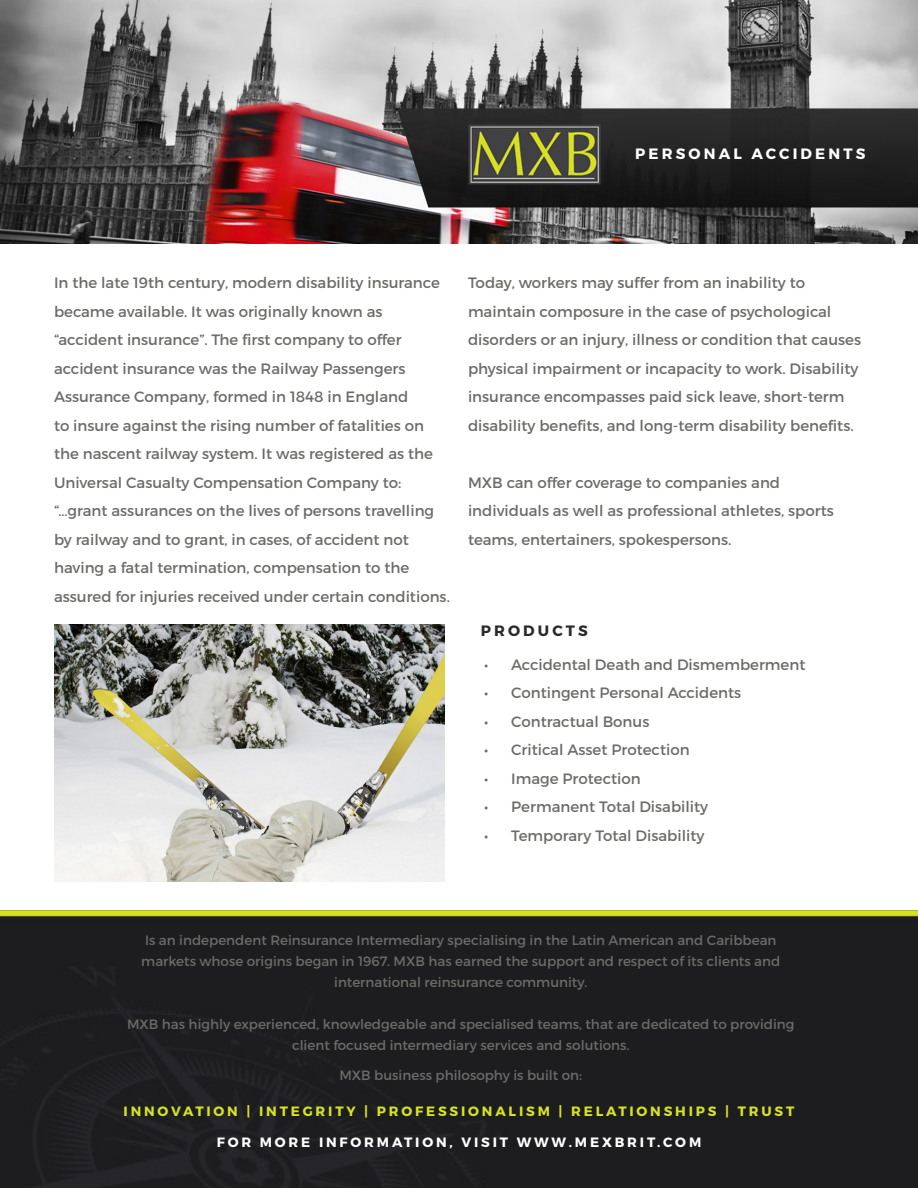
<style>
.page{position:relative;width:918px;height:1188px;background:#fff}
.page>*{position:absolute;margin:0;border:0;box-sizing:border-box;transform-origin:0 0}
.Paragraph_Style_5{font:15px/28.5px "Montserrat";color:#6b6b68}
.Paragraph_Style_9{font:700 15px "Montserrat";letter-spacing:.21em;color:#fff}
.header_3{font:700 15px "Montserrat";letter-spacing:.21em;color:#2a2a2a}
.Paragraph_Style_5-2{font:13.5px/21px "Montserrat";color:#6b6b68;text-align:center}
.header_3-2{font:700 13.5px "Montserrat";letter-spacing:.21em;color:#d4e324}
.header_3-3{font:700 13.5px "Montserrat";letter-spacing:.21em;color:#fff}
</style>
<div class="page">
<img style="left:0;top:0;width:918px;height:243px">
<div style="left:0;top:911px;width:918px;height:277px;background:#1d1d1f"></div>
<img style="left:54px;top:625px;width:391px;height:257px">
<p class="Paragraph_Style_9" style="left:635px;top:145px;width:232px">PERSONAL ACCIDENTS</p>
<p class="Paragraph_Style_5" style="left:54px;top:268px;width:387px">In the late 19th century, modern disability insurance became available. It was originally known as “accident insurance”. The first company to offer accident insurance was the Railway Passengers Assurance Company, formed in 1848 in England<br>to insure against the rising number of fatalities on the nascent railway system. It was registered as the Universal Casualty Compensation Company to:</p>
<p class="Paragraph_Style_5" style="left:54px;top:496px;width:397px">“…grant assurances on the lives of persons travelling by railway and to grant, in cases, of accident not having a fatal termination, compensation to the assured for injuries received under certain conditions.</p>
<p class="Paragraph_Style_5" style="left:468px;top:268px;width:395px">Today, workers may suffer from an inability to maintain composure in the case of psychological disorders or an injury, illness or condition that causes physical impairment or incapacity to work. Disability insurance encompasses paid sick leave, short-term disability benefits, and long-term disability benefits.</p>
<p class="Paragraph_Style_5" style="left:468px;top:468px;width:367px">MXB can offer coverage to companies and individuals as well as professional athletes, sports teams, entertainers, spokespersons.</p>
<p class="header_3" style="left:481px;top:621px;width:109px">PRODUCTS</p>
<p class="Paragraph_Style_5" style="left:484px;top:650px;width:323px">• Accidental Death and Dismemberment</p>
<p class="Paragraph_Style_5" style="left:484px;top:679px;width:259px">• Contingent Personal Accidents</p>
<p class="Paragraph_Style_5" style="left:484px;top:707px;width:167px">• Contractual Bonus</p>
<p class="Paragraph_Style_5" style="left:484px;top:736px;width:207px">• Critical Asset Protection</p>
<p class="Paragraph_Style_5" style="left:484px;top:764px;width:158px">• Image Protection</p>
<p class="Paragraph_Style_5" style="left:484px;top:793px;width:226px">• Permanent Total Disability</p>
<p class="Paragraph_Style_5" style="left:484px;top:821px;width:222px">• Temporary Total Disability</p>
<p class="Paragraph_Style_5-2" style="left:141px;top:930px;width:641px">Is an independent Reinsurance Intermediary specialising in the Latin American and Caribbean markets whose origins began in 1967. MXB has earned the support and respect of its clients and international reinsurance community.</p>
<p class="Paragraph_Style_5-2" style="left:127px;top:1014px;width:669px">MXB has highly experienced, knowledgeable and specialised teams, that are dedicated to providing client focused intermediary services and solutions.</p>
<p class="Paragraph_Style_5-2" style="left:339px;top:1065px;width:244px">MXB business philosophy is built on:</p>
<p class="header_3-2" style="left:124px;top:1103px;width:672px">INNOVATION | INTEGRITY | PROFESSIONALISM | RELATIONSHIPS | TRUST</p>
<p class="header_3-3" style="left:217px;top:1134px;width:486px">FOR MORE INFORMATION, VISIT WWW.MEXBRIT.COM</p>
</div>
